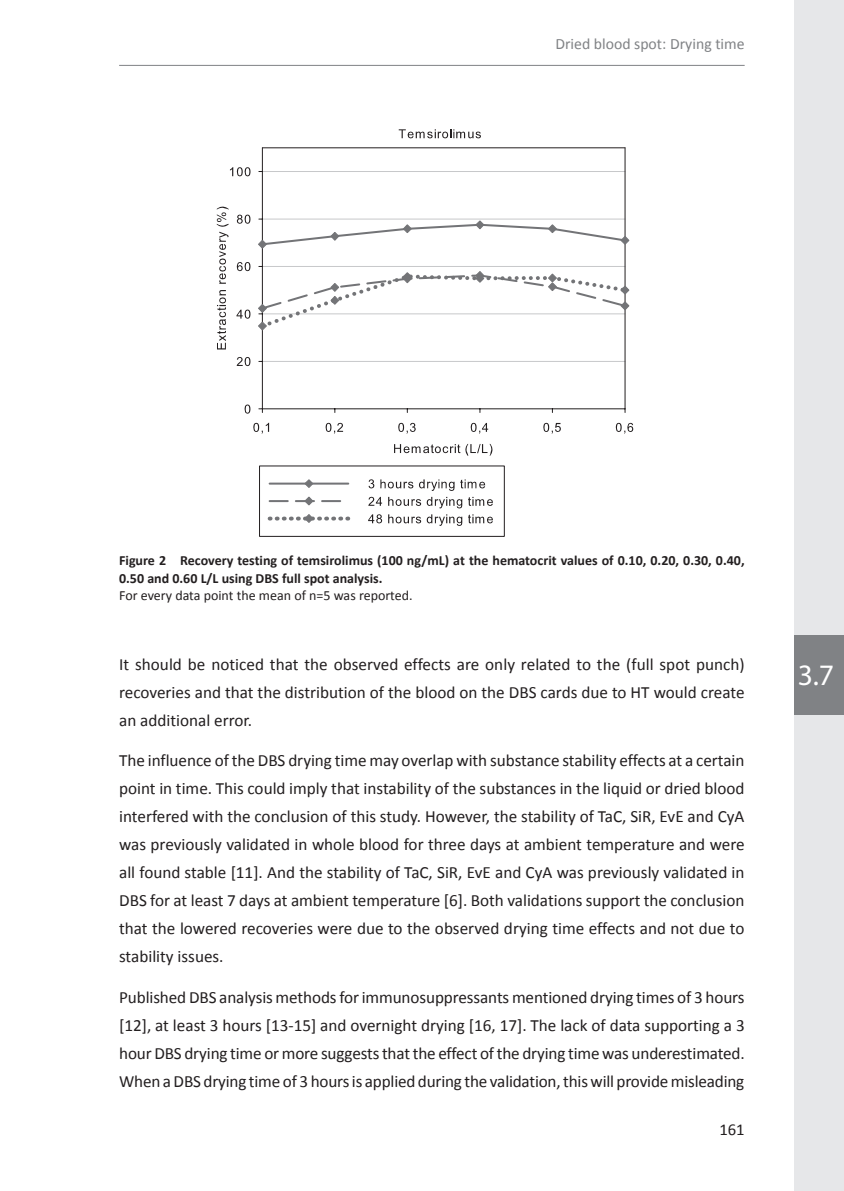
<style>
.page{position:relative;width:844px;height:1191px;background:#fff}
.page>*{position:absolute;margin:0;border:0;box-sizing:border-box;transform-origin:0 0}
.t1{font:29.75px "Myriad Pro";color:#fff}
.t2{font:17.15px/28px "Calibri";color:#231f20;text-align:justify}
.t3{font:16.62px "Calibri";color:#231f20}
.t4{font:15.75px "Calibri";color:#808285}
.t5{font:700 14px/17.5px "Calibri";color:#231f20}
.t6{font:14px "Calibri";color:#231f20}
</style>
<div class="page">
<hr style="left:119px;top:65px;width:625px;height:1px;background:#808285">
<div style="left:794px;top:0;width:49px;height:1191px;background:#e6e7e9"></div>
<div style="left:794px;top:635px;width:49px;height:79px;background:#808285"></div>
<svg style="left:398px;top:129px;width:83px;height:9px"></svg>
<svg style="left:394px;top:444px;width:98px;height:12px"></svg>
<hr style="left:262px;top:408px;width:363px;height:1px;background:#231f20">
<svg style="left:253px;top:423px;width:16px;height:10px"></svg>
<svg style="left:325px;top:423px;width:18px;height:10px"></svg>
<svg style="left:398px;top:423px;width:17px;height:10px"></svg>
<svg style="left:470px;top:423px;width:18px;height:10px"></svg>
<svg style="left:543px;top:423px;width:17px;height:10px"></svg>
<svg style="left:615px;top:423px;width:18px;height:10px"></svg>
<hr style="left:262px;top:147px;width:363px;height:1px;background:#231f20">
<hr style="left:262px;top:361px;width:363px;height:1px;background:#c7c8ca">
<hr style="left:262px;top:171px;width:363px;height:1px;background:#c7c8ca">
<svg style="left:217px;top:290px;width:9px;height:59px"></svg>
<svg style="left:217px;top:207px;width:11px;height:77px"></svg>
<hr style="left:262px;top:148px;width:1px;height:261px;background:#231f20">
<svg style="left:244px;top:404px;width:6px;height:10px"></svg>
<svg style="left:236px;top:357px;width:14px;height:9px"></svg>
<svg style="left:236px;top:309px;width:14px;height:10px"></svg>
<svg style="left:237px;top:262px;width:13px;height:9px"></svg>
<svg style="left:237px;top:215px;width:13px;height:9px"></svg>
<svg style="left:230px;top:167px;width:20px;height:9px"></svg>
<hr style="left:624px;top:148px;width:1px;height:261px;background:#231f20">
<svg style="left:258px;top:219px;width:371px;height:30px"></svg>
<svg style="left:258px;top:266px;width:372px;height:65px"></svg>
<div style="left:259px;top:465px;width:245px;height:72px;border:1px solid #231f20"></div>
<svg style="left:368px;top:479px;width:6px;height:9px"></svg>
<svg style="left:380px;top:479px;width:33px;height:9px"></svg>
<svg style="left:419px;top:479px;width:35px;height:12px"></svg>
<svg style="left:460px;top:479px;width:25px;height:9px"></svg>
<hr style="left:269px;top:482px;width:79px;height:2px;background:#737477">
<svg style="left:304px;top:479px;width:10px;height:9px"></svg>
<svg style="left:368px;top:497px;width:14px;height:9px"></svg>
<svg style="left:388px;top:497px;width:74px;height:11px"></svg>
<svg style="left:468px;top:497px;width:25px;height:9px"></svg>
<svg style="left:269px;top:500px;width:19px;height:2px"></svg>
<svg style="left:322px;top:500px;width:18px;height:2px"></svg>
<svg style="left:296px;top:496px;width:18px;height:10px"></svg>
<svg style="left:368px;top:514px;width:14px;height:9px"></svg>
<svg style="left:388px;top:514px;width:74px;height:12px"></svg>
<svg style="left:468px;top:514px;width:25px;height:9px"></svg>
<svg style="left:298px;top:514px;width:22px;height:9px"></svg>
<p class="t4" style="left:555px;top:34px;width:191px">Dried blood spot: Drying time</p>
<p class="t5" style="left:119px;top:552px;width:627px">Figure 2 Recovery testing of temsirolimus (100 ng/mL) at the hematocrit values of 0.10, 0.20, 0.30, 0.40,<br>0.50 and 0.60 L/L using DBS full spot analysis.</p>
<p class="t6" style="left:119px;top:586px;width:295px">For every data point the mean of n=5 was reported.</p>
<p class="t2" style="left:119px;top:650px;width:627px">It should be noticed that the observed effects are only related to the (full spot punch) recoveries and that the distribution of the blood on the DBS cards due to HT would create an additional error.</p>
<p class="t2" style="left:119px;top:746px;width:627px">The influence of the DBS drying time may overlap with substance stability effects at a certain point in time. This could imply that instability of the substances in the liquid or dried blood interfered with the conclusion of this study. However, the stability of TaC, SiR, EvE and CyA was previously validated in whole blood for three days at ambient temperature and were all found stable [11]. And the stability of TaC, SiR, EvE and CyA was previously validated in DBS for at least 7 days at ambient temperature [6]. Both validations support the conclusion that the lowered recoveries were due to the observed drying time effects and not due to stability issues.</p>
<p class="t2" style="left:119px;top:983px;width:627px">Published DBS analysis methods for immunosuppressants mentioned drying times of 3 hours [12], at least 3 hours [13-15] and overnight drying [16, 17]. The lack of data supporting a 3 hour DBS drying time or more suggests that the effect of the drying time was underestimated.<br>When a DBS drying time of 3 hours is applied during the validation, this will provide misleading</p>
<p class="t3" style="left:719px;top:1119px;width:27px">161</p>
<h1 class="t1" style="left:797px;top:656px;width:38px">3.7</h1>
</div>
